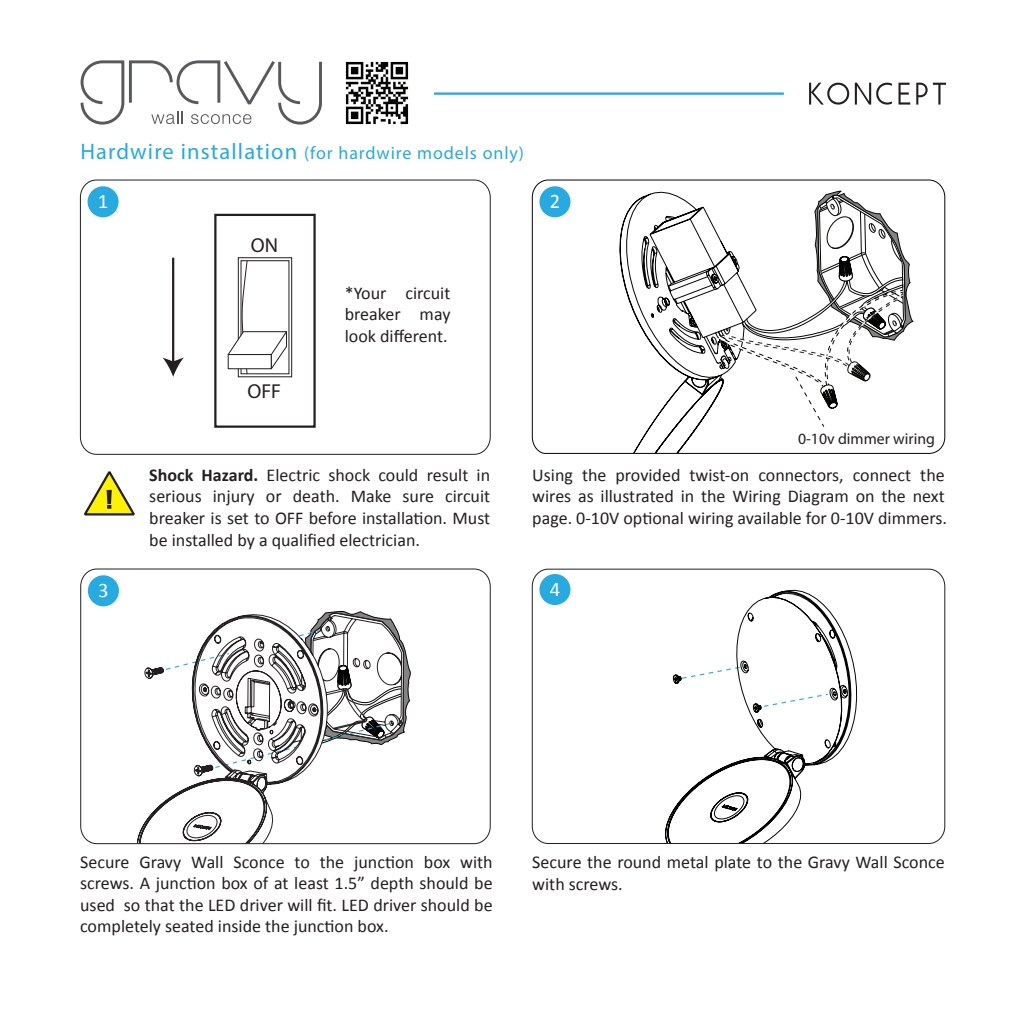
<style>
.page{position:relative;width:1021px;height:1021px;background:#fff}
.page>*{position:absolute;margin:0;border:0;box-sizing:border-box;transform-origin:0 0}
.t1{font:20.7px "Calibri";color:#fff}
.t2{font:20.25px "Myriad Pro";color:#231f20}
.t3{font:18px/21.6px "Calibri";color:#231f20;text-align:justify}
.t4{font:18px "Myriad Pro";letter-spacing:.05em;color:#24aae1}
.t5{font:15.75px "Myriad Pro";color:#231f20}
.s1{font-size:22.5px}
.s2{font-weight:700}
</style>
<div class="page">
<div style="left:214px;top:214px;width:102px;height:214px;background:#fff;border:2px solid #231f20"></div>
<div style="left:238px;top:257px;width:54px;height:120px;background:linear-gradient(to right,#fff,#fff);border:1px solid #231f20"></div>
<svg style="left:287px;top:260px;width:2px;height:114px"></svg>
<svg style="left:227px;top:260px;width:60px;height:114px"></svg>
<svg style="left:84px;top:471px;width:51px;height:45px"></svg>
<div style="left:88px;top:186px;width:31px;height:31px;background:#26aae1;border-radius:50%"></div>
<div style="left:80px;top:180px;width:410px;height:274px;border:1px solid #231f20;border-radius:17px"></div>
<hr style="left:172px;top:258px;width:2px;height:105px;background:#231f20">
<svg style="left:162px;top:357px;width:22px;height:20px"></svg>
<hr style="left:434px;top:92px;width:349px;height:3px;background:#2aa9e0">
<svg style="left:809px;top:83px;width:83px;height:22px"></svg>
<svg style="left:898px;top:83px;width:12px;height:22px"></svg>
<svg style="left:916px;top:83px;width:30px;height:22px"></svg>
<svg style="left:532px;top:179px;width:413px;height:275px"></svg>
<div style="left:88px;top:575px;width:31px;height:31px;background:#26aae1;border-radius:50%"></div>
<svg style="left:330px;top:610px;width:81px;height:123px"></svg>
<svg style="left:137px;top:612px;width:267px;height:229px"></svg>
<div style="left:80px;top:568px;width:410px;height:275px;border:1px solid #231f20;border-radius:17px"></div>
<svg style="left:665px;top:589px;width:192px;height:252px"></svg>
<div style="left:539px;top:574px;width:31px;height:31px;background:#26aae1;border-radius:50%"></div>
<div style="left:532px;top:569px;width:413px;height:274px;border:1px solid #231f20;border-radius:17px"></div>
<svg style="left:615px;top:190px;width:299px;height:264px"></svg>
<img style="left:345px;top:61px;width:64px;height:64px">
<svg style="left:80px;top:60px;width:242px;height:65px"></svg>
<p class="t4" style="left:80px;top:142px;width:445px"><span class="s1">Hardwire installation</span> (for hardwire models only)</p>
<p class="t1" style="left:98px;top:188px;width:12px">1</p>
<p class="t1" style="left:549px;top:188px;width:12px">2</p>
<p class="t1" style="left:98px;top:577px;width:12px">3</p>
<p class="t2" style="left:251px;top:233px;width:29px">ON</p>
<p class="t2" style="left:247px;top:378px;width:35px">OFF</p>
<p class="t3" style="left:345px;top:282px;width:107px">*Your circuit breaker may look different.</p>
<p class="t3" style="left:149px;top:464px;width:342px"><span class="s2">Shock Hazard.</span> Electric shock could result in serious injury or death. Make sure circuit breaker is set to OFF before installation. Must be installed by a qualified electrician.</p>
<p class="t5" style="left:798px;top:429px;width:138px">0-10v dimmer wiring</p>
<p class="t3" style="left:532px;top:464px;width:416px;text-align:left">Using the provided twist-on connectors, connect the wires as illustrated in the Wiring Diagram on the next page. 0-10V optional wiring available for 0-10V dimmers.</p>
<p class="t1" style="left:549px;top:576px;width:12px">4</p>
<p class="t3" style="left:80px;top:850px;width:414px">Secure Gravy Wall Sconce to the junction box with screws. A junction box of at least 1.5” depth should be used so that the LED driver will fit. LED driver should be completely seated inside the junction box.</p>
<p class="t3" style="left:532px;top:851px;width:414px">Secure the round metal plate to the Gravy Wall Sconce with screws.</p>
</div>
